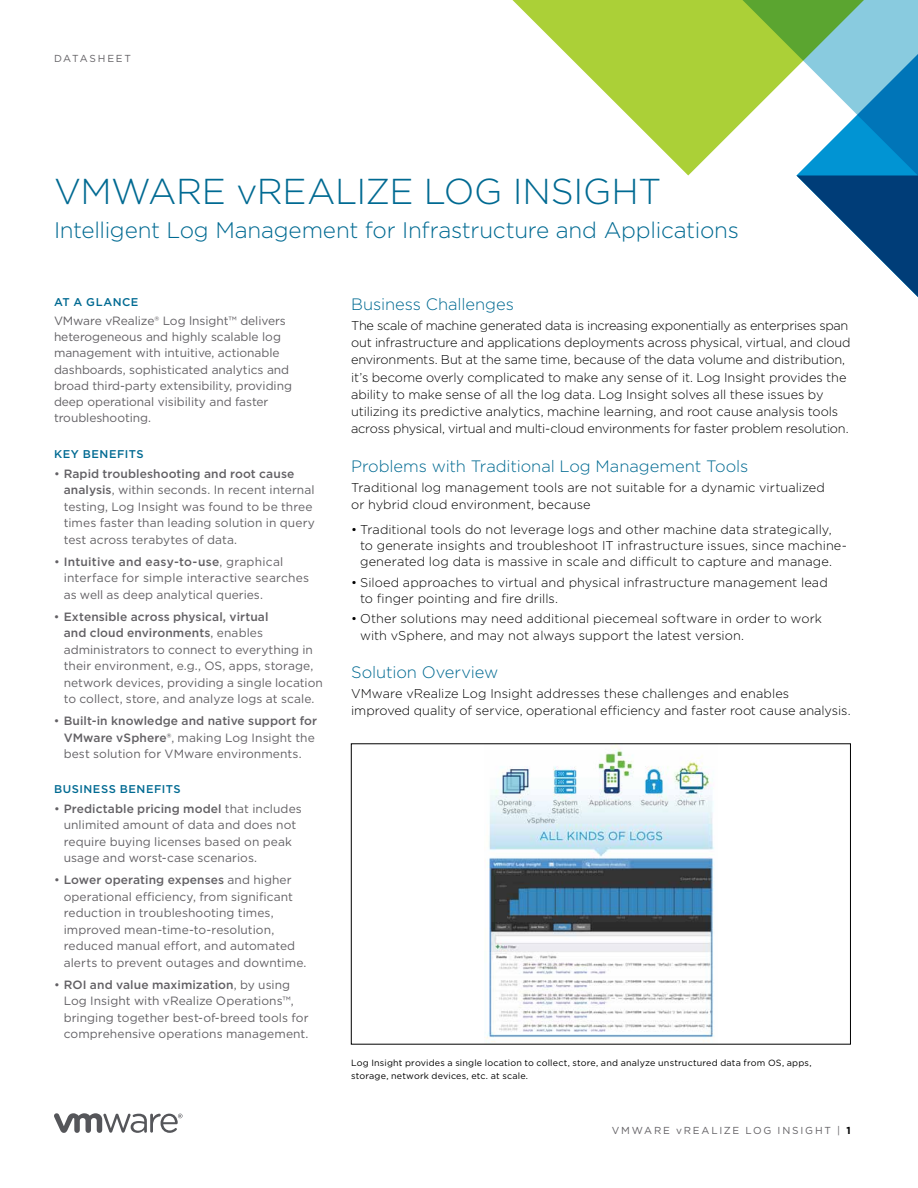
<style>
.page{position:relative;width:918px;height:1188px;background:#fff}
.page>*{position:absolute;margin:0;border:0;box-sizing:border-box;transform-origin:0 0}
.t1{font:300 36px "Gotham";letter-spacing:-.01em;color:#006a92}
.t2{font:300 22.5px "Gotham";letter-spacing:-.01em;color:#006a92}
.t3{font:300 16.5px "Gotham";letter-spacing:-.005em;color:#006a92}
.t4{font:300 12.75px/17.2px "Gotham";color:#000}
.t5{font:12px/16.5px "Gotham";color:#636165}
.t6{font:500 11.25px "Gotham";letter-spacing:.05em;color:#006a92}
.t7{font:10.2px "Gotham";letter-spacing:.175em;color:#636165}
.t8{font:9px/12.8px "Gotham";letter-spacing:.02em;color:#000}
.s1{font-weight:500}
.s2{font-weight:700;color:#000}
</style>
<div class="page">
<svg style="left:54px;top:1113px;width:129px;height:20px"></svg>
<svg style="left:512px;top:0;width:217px;height:175px;fill:#abd037"></svg>
<svg style="left:729px;top:0;width:189px;height:297px"></svg>
<img style="left:486px;top:746px;width:229px;height:296px">
<div style="left:351px;top:744px;width:500px;height:300px;border:1px solid #000"></div>
<p class="t7" style="left:54px;top:52px;width:79px">DATASHEET</p>
<h1 class="t1" style="left:54px;top:169px;width:609px">VMWARE vREALIZE LOG INSIGHT</h1>
<h2 class="t2" style="left:54px;top:216px;width:686px">Intelligent Log Management for Infrastructure and Applications</h2>
<p class="t6" style="left:54px;top:295px;width:86px">AT A GLANCE</p>
<p class="t5" style="left:54px;top:313px;width:240px">VMware vRealize® Log lnsight™ delivers heterogeneous and highly scalable log management with intuitive, actionable dashboards, sophisticated analytics and broad third-party extensibility, providing deep operational visibility and faster troubleshooting.</p>
<p class="t6" style="left:54px;top:447px;width:91px">KEY BENEFITS</p>
<p class="t5" style="left:64px;top:465px;width:253px;text-indent:-10px">• <span class="s1">Rapid troubleshooting and root cause analysis</span>, within seconds. In recent internal testing, Log Insight was found to be three times faster than leading solution in query test across terabytes of data.</p>
<p class="t5" style="left:64px;top:553px;width:247px;text-indent:-10px">• <span class="s1">Intuitive and easy-to-use</span>, graphical interface for simple interactive searches as well as deep analytical queries.</p>
<p class="t5" style="left:64px;top:608px;width:261px;text-indent:-10px">• <span class="s1">Extensible across physical, virtual<br>and cloud environments</span>, enables administrators to connect to everything in their environment, e.g., OS, apps, storage, network devices, providing a single location to collect, store, and analyze logs at scale.</p>
<p class="t5" style="left:64px;top:712px;width:255px;text-indent:-10px">• <span class="s1">Built-in knowledge and native support for<br>VMware vSphere®</span>, making Log Insight the best solution for VMware environments.</p>
<p class="t6" style="left:54px;top:782px;width:128px">BUSINESS BENEFITS</p>
<p class="t5" style="left:64px;top:800px;width:240px;text-indent:-10px">• <span class="s1">Predictable pricing model</span> that includes unlimited amount of data and does not require buying licenses based on peak usage and worst-case scenarios.</p>
<p class="t5" style="left:64px;top:872px;width:244px;text-indent:-10px">• <span class="s1">Lower operating expenses</span> and higher operational efficiency, from significant reduction in troubleshooting times, improved mean-time-to-resolution, reduced manual effort, and automated alerts to prevent outages and downtime.</p>
<p class="t5" style="left:64px;top:976px;width:246px;text-indent:-10px">• <span class="s1">ROI and value maximization</span>, by using Log Insight with vRealize Operations™, bringing together best-of-breed tools for comprehensive operations management.</p>
<h3 class="t3" style="left:351px;top:294px;width:164px">Business Challenges</h3>
<p class="t4" style="left:351px;top:316px;width:501px">The scale of machine generated data is increasing exponentially as enterprises span out infrastructure and applications deployments across physical, virtual, and cloud environments. But at the same time, because of the data volume and distribution, it’s become overly complicated to make any sense of it. Log Insight provides the ability to make sense of all the log data. Log Insight solves all these issues by utilizing its predictive analytics, machine learning, and root cause analysis tools across physical, virtual and multi-cloud environments for faster problem resolution.</p>
<h3 class="t3" style="left:351px;top:456px;width:399px">Problems with Traditional Log Management Tools</h3>
<p class="t4" style="left:351px;top:478px;width:475px">Traditional log management tools are not suitable for a dynamic virtualized or hybrid cloud environment, because</p>
<p class="t4" style="left:360px;top:521px;width:488px;line-height:16.2px;text-indent:-9px">• Traditional tools do not leverage logs and other machine data strategically, to generate insights and troubleshoot IT infrastructure issues, since machine&shy;generated log data is massive in scale and difficult to capture and manage.</p>
<p class="t4" style="left:360px;top:574px;width:469px;line-height:16.2px;text-indent:-9px">• Siloed approaches to virtual and physical infrastructure management lead to finger pointing and fire drills.</p>
<p class="t4" style="left:360px;top:610px;width:464px;line-height:16.2px;text-indent:-9px">• Other solutions may need additional piecemeal software in order to work with vSphere, and may not always support the latest version.</p>
<h3 class="t3" style="left:351px;top:662px;width:149px">Solution Overview</h3>
<p class="t4" style="left:351px;top:684px;width:501px">VMware vRealize Log Insight addresses these challenges and enables improved quality of service, operational efficiency and faster root cause analysis.</p>
<p class="t8" style="left:351px;top:1056px;width:462px">Log Insight provides a single location to collect, store, and analyze unstructured data from OS, apps, storage, network devices, etc. at scale.</p>
<p class="t7" style="left:612px;top:1124px;width:240px">VMWARE vREALIZE LOG INSIGHT | <span class="s2">1</span></p>
</div>
